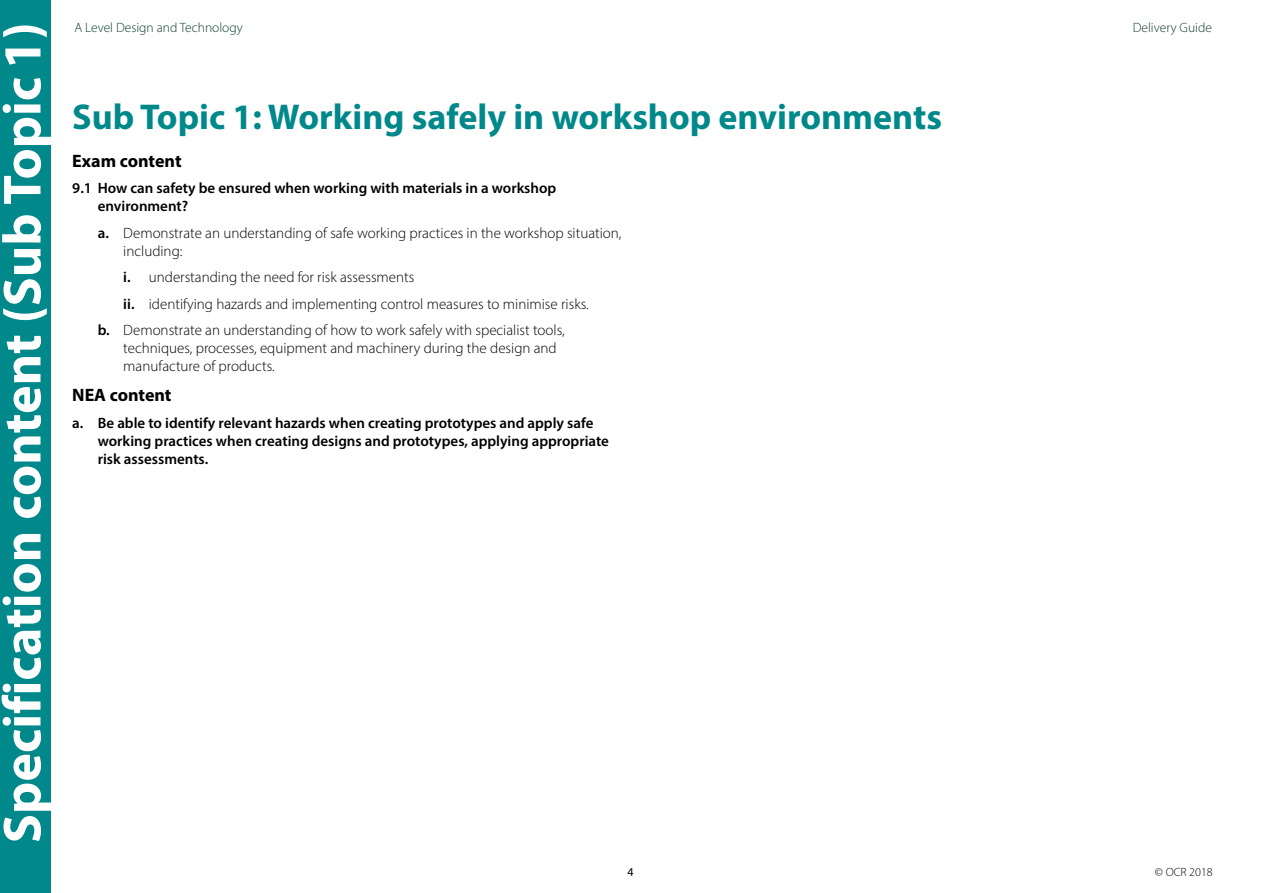
<style>
.page{position:relative;width:1263px;height:893px;background:#fff}
.page>*{position:absolute;margin:0;border:0;box-sizing:border-box;transform-origin:0 0}
.Left_heading_white{font:700 54px "Myriad Pro";color:#fff}
.Header_2{font:700 36px "Myriad Pro";color:#00888b}
.Body__bold{font:700 18px "Myriad Pro";color:#000}
.abc_copy{font:300 15px/18px "Myriad Pro";color:#000}
.abc{font:600 15px/18px "Myriad Pro";color:#000}
.i_ii_iii{font:300 15px "Myriad Pro";color:#000}
.t1{font:300 13.5px "Myriad Pro";color:#0e3d2e}
.t2{font:300 12px "Myriad Pro";color:#000}
.t3{font:12px "Myriad Pro";color:#000}
.s1{font-weight:600}
</style>
<div class="page">
<div style="left:0;top:0;width:51px;height:893px;background:#00888b"></div>
<p class="Left_heading_white" style="left:-13px;top:843px;width:822px;rotate:-90deg">Specification content (Sub Topic 1)</p>
<p class="t1" style="left:74px;top:20px;width:170px">A Level Design and Technology</p>
<p class="Header_2" style="left:72px;top:93px;width:871px">Sub Topic 1: Working safely in workshop environments</p>
<p class="Body__bold" style="left:72px;top:149px;width:111px">Exam content</p>
<p class="abc" style="left:98px;top:179px;width:460px;text-indent:-26px">9.1 How can safety be ensured when working with materials in a workshop environment?</p>
<h4 class="abc_copy" style="left:123px;top:223px;width:500px;text-indent:-26px"><span class="s1">a.</span> Demonstrate an understanding of safe working practices in the workshop situation, including:</h4>
<p class="i_ii_iii" style="left:123px;top:268px;width:293px"><span class="s1">i.</span> understanding the need for risk assessments</p>
<p class="i_ii_iii" style="left:123px;top:295px;width:467px"><span class="s1">ii.</span> identifying hazards and implementing control measures to minimise risks.</p>
<h4 class="abc_copy" style="left:123px;top:321px;width:443px;text-indent:-26px"><span class="s1">b.</span> Demonstrate an understanding of how to work safely with specialist tools, techniques, processes, equipment and machinery during the design and manufacture of products.</h4>
<p class="Body__bold" style="left:72px;top:383px;width:101px">NEA content</p>
<p class="abc" style="left:98px;top:413px;width:513px;text-indent:-26px">a. Be able to identify relevant hazards when creating prototypes and apply safe working practices when creating designs and prototypes, applying appropriate risk assessments.</p>
<p class="t3" style="left:627px;top:865px;width:8px">4</p>
<p class="t1" style="left:1133px;top:20px;width:81px">Delivery Guide</p>
<p class="t2" style="left:1155px;top:865px;width:59px">© OCR 2018</p>
</div>
